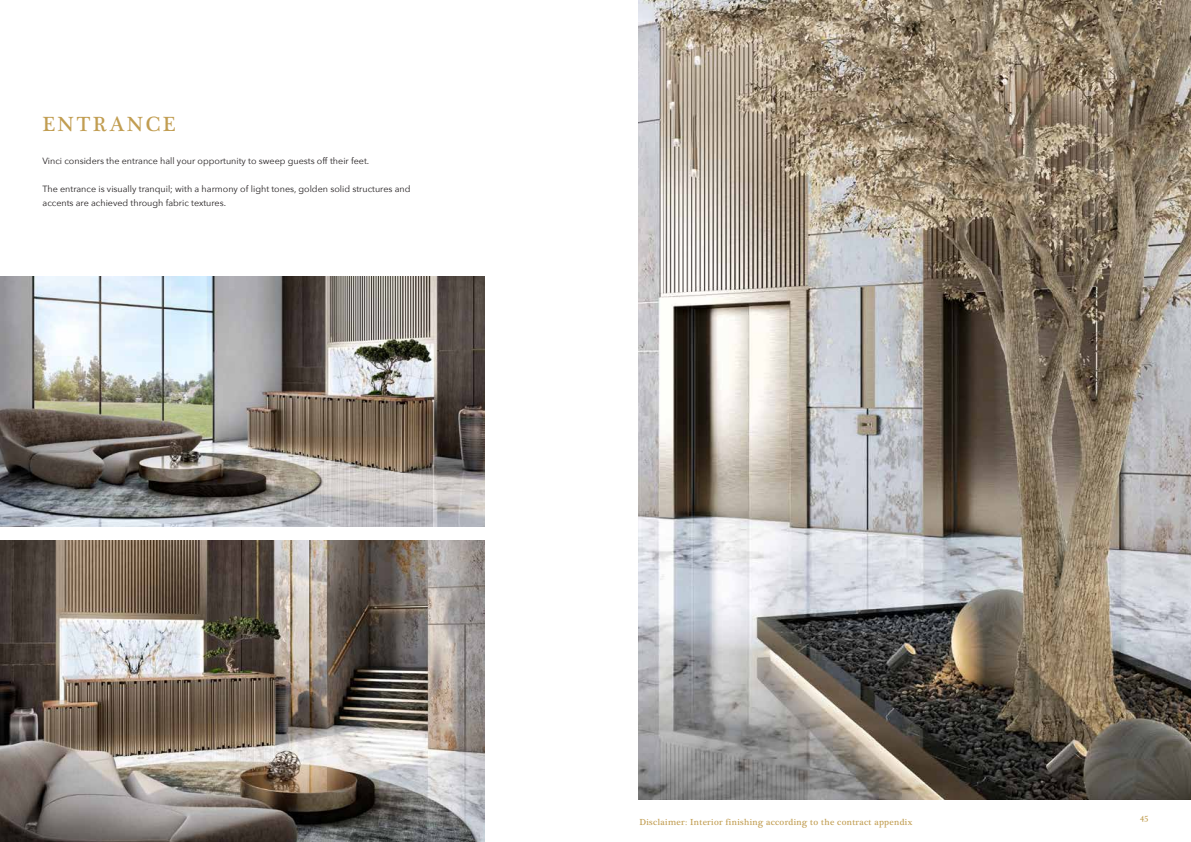
<style>
.page{position:relative;width:1191px;height:842px;background:#fff}
.page>*{position:absolute;margin:0;border:0;box-sizing:border-box;transform-origin:0 0}
.t1{font:21px "Plantagenet Cherokee";letter-spacing:.12em;color:#c19d51}
.t2{font:9px/14px "Avenir Next";color:#231f20}
.t3{font:9px "Plantagenet Cherokee";letter-spacing:.03em;color:#c19d51}
.t4{font:9px "Plantagenet Cherokee";color:#c19d4f}
</style>
<div class="page">
<img style="left:0;top:540px;width:485px;height:302px">
<img style="left:0;top:277px;width:485px;height:249px">
<img style="left:638px;top:0;width:553px;height:799px">
<p class="t1" style="left:42px;top:112px;width:134px">ENTRANCE</p>
<p class="t2" style="left:43px;top:153px;width:328px">Vinci considers the entrance hall your opportunity to sweep guests off their feet.</p>
<p class="t2" style="left:43px;top:181px;width:369px">The entrance is visually tranquil; with a harmony of light tones, golden solid structures and accents are achieved through fabric textures.</p>
<p class="t3" style="left:639px;top:817px;width:274px">Disclaimer: Interior finishing according to the contract appendix</p>
<p class="t4" style="left:1140px;top:812px;width:10px">45</p>
</div>
